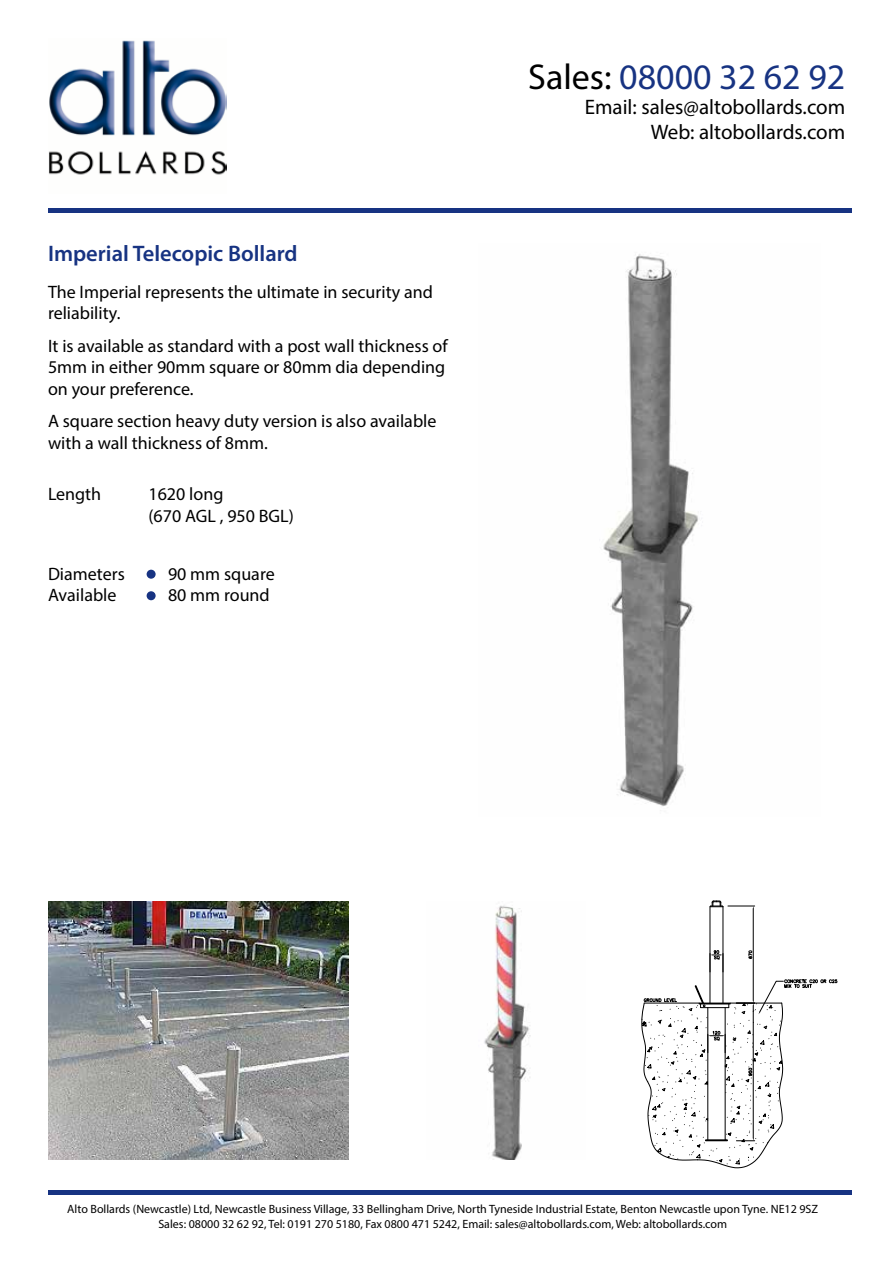
<style>
.page{position:relative;width:893px;height:1263px;background:#fff}
.page>*{position:absolute;margin:0;border:0;box-sizing:border-box;transform-origin:0 0}
.t1{font:36px "Myriad Pro";color:#173382}
.t2{font:600 22.5px "Myriad Pro";color:#173382}
.t3{font:21px/25.2px "Myriad Pro";color:#000;text-align:right}
.t4{font:18px/21.6px "Myriad Pro";color:#000}
.t5{font:12px/14.4px "Myriad Pro";color:#000;text-align:center}
.s1{color:#000}
</style>
<div class="page">
<hr style="left:48px;top:1190px;width:803px;height:4px;background:#173382">
<hr style="left:710px;top:907px;width:1px;height:96px;background:#000">
<hr style="left:723px;top:907px;width:1px;height:96px;background:#000">
<hr style="left:753px;top:909px;width:1px;height:91px;background:#000">
<svg style="left:709px;top:900px;width:46px;height:9px"></svg>
<svg style="left:641px;top:950px;width:197px;height:218px"></svg>
<img style="left:484px;top:905px;width:47px;height:255px">
<img style="left:48px;top:902px;width:300px;height:258px">
<img style="left:603px;top:254px;width:96px;height:552px">
<div style="left:147px;top:591px;width:9px;height:9px;background:#173382;border-radius:50%"></div>
<div style="left:147px;top:570px;width:9px;height:9px;background:#173382;border-radius:50%"></div>
<hr style="left:48px;top:208px;width:803px;height:4px;background:#173382">
<img style="left:48px;top:40px;width:179px;height:135px">
<p class="t2" style="left:48px;top:239px;width:251px">Imperial Telecopic Bollard</p>
<p class="t4" style="left:48px;top:281px;width:386px">The Imperial represents the ultimate in security and reliability.</p>
<p class="t4" style="left:48px;top:335px;width:401px">It is available as standard with a post wall thickness of<br>5mm in either 90mm square or 80mm dia depending on your preference.</p>
<p class="t4" style="left:48px;top:410px;width:390px">A square section heavy duty version is also available with a wall thickness of 8mm.</p>
<p class="t4" style="left:48px;top:483px;width:55px">Length</p>
<p class="t4" style="left:48px;top:563px;width:78px">Diameters<br>Available</p>
<p class="t4" style="left:148px;top:483px;width:147px">1620 long<br>(670 AGL , 950 BGL)</p>
<p class="t4" style="left:168px;top:563px;width:108px">90 mm square<br>80 mm round</p>
<h1 class="t1" style="left:528px;top:54px;width:319px"><span class="s1">Sales:</span> 08000 32 62 92</h1>
<p class="t3" style="left:585px;top:94px;width:262px">Email: sales@altobollards.com<br>Web: altobollards.com</p>
<p class="t5" style="left:67px;top:1202px;width:752px">Alto Bollards (Newcastle) Ltd, Newcastle Business Village, 33 Bellingham Drive, North Tyneside Industrial Estate, Benton Newcastle upon Tyne. NE12 9SZ<br>Sales: 08000 32 62 92, Tel: 0191 270 5180, Fax 0800 471 5242, Email: sales@altobollards.com, Web: altobollards.com</p>
</div>
